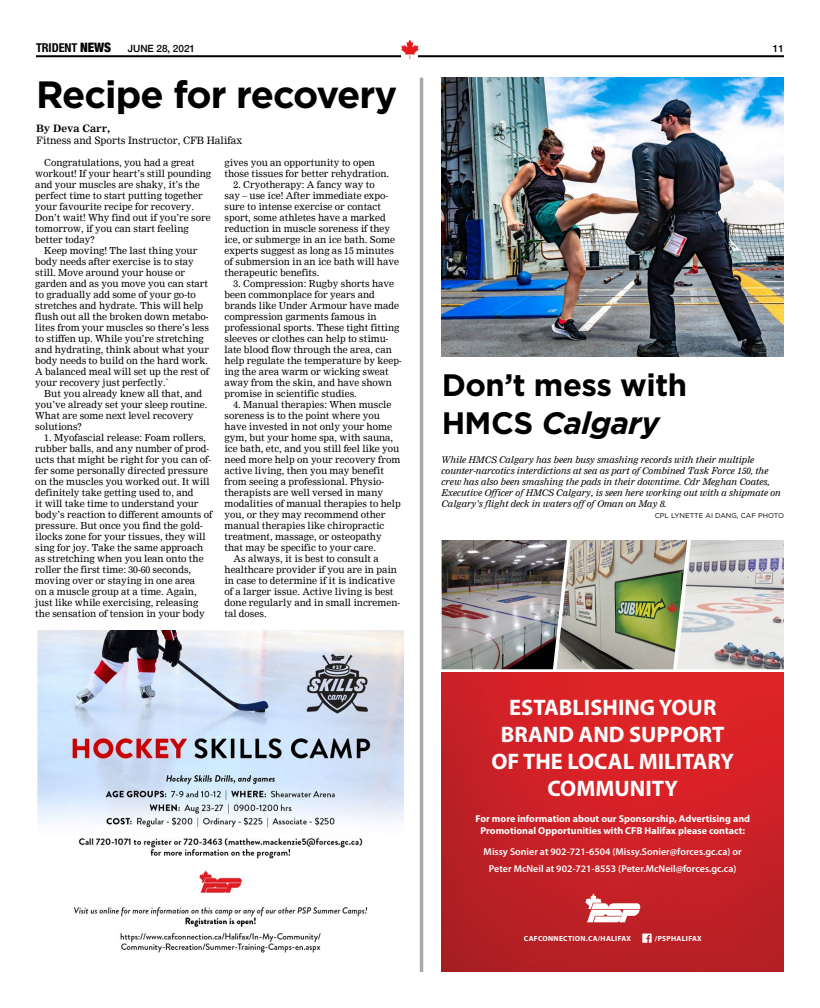
<style>
.page{position:relative;width:820px;height:1008px;background:#fff}
.page>*{position:absolute;margin:0;border:0;box-sizing:border-box;transform-origin:0 0}
.t1{font:700 38px "Gotham";letter-spacing:-.025em;color:#000}
.t2{font:700 31px/38px "Gotham";letter-spacing:-.015em;color:#000}
.t3{font:700 22.5px/27px "Myriad Pro";color:#fff;text-align:center}
.t4{font:700 condensed 12.2px "Helvetica Neue LT Std";letter-spacing:-.005em;color:#000}
.t5{font:600 10px/16.5px "Myriad Pro";color:#fff;text-align:center}
.t6{font:700 10px/12px "Myriad Pro";color:#fff;text-align:center}
.t7{font:10px "Nimrod";color:#000}
.t8{font:500 10px "Helvetica Neue";letter-spacing:-.005em;color:#000}
.t9{font:700 10px "Nimrod";color:#000}
.t10{font:9.5px/11px "Nimrod";color:#000}
.t11{font:italic 9px/11px "Nimrod";color:#000}
.t12{font:700 7.4px "Myriad Pro";letter-spacing:.04em;color:#fff}
.t13{font:7px "Gotham";color:#000}
.s1{font-family:"Helvetica Neue";font-weight:900;font-size:13px}
.s2{font-style:italic}
</style>
<div class="page">
<hr style="left:36px;top:55px;width:747px;height:2px;background:#000">
<img style="left:399px;top:39px;width:22px;height:20px">
<img style="left:441px;top:78px;width:342px;height:279px">
<svg style="left:419px;top:78px;width:4px;height:894px;background:#b8b9bc"></svg>
<img style="left:441px;top:672px;width:342px;height:300px">
<img style="left:441px;top:540px;width:115px;height:129px">
<img style="left:687px;top:540px;width:96px;height:129px">
<img style="left:556px;top:540px;width:131px;height:129px">
<svg style="left:585px;top:893px;width:55px;height:29px"></svg>
<svg style="left:642px;top:934px;width:9px;height:9px"></svg>
<img style="left:38px;top:630px;width:366px;height:323px">
<p class="t4" style="left:36px;top:40px;width:77px">TRIDENT <span class="s1">NEWS</span></p>
<p class="t8" style="left:128px;top:40px;width:69px">JUNE 28, 2021</p>
<p class="t8" style="left:772px;top:41px;width:13px">11</p>
<h1 class="t1" style="left:36px;top:70px;width:362px">Recipe for recovery</h1>
<p class="t9" style="left:36px;top:123px;width:76px">By Deva Carr,</p>
<p class="t7" style="left:36px;top:135px;width:208px">Fitness and Sports Instructor, CFB Halifax</p>
<p class="t10" style="left:35px;top:157px;width:177px;text-indent:9px">Congratulations, you had a great workout! If your heart’s still pounding and your muscles are shaky, it’s the perfect time to start putting together your favourite recipe for recovery.<br>Don’t wait! Why find out if you’re sore tomorrow, if you can start feeling better today?</p>
<p class="t10" style="left:35px;top:245px;width:175px;text-indent:9px">Keep moving! The last thing your body needs after exercise is to stay still. Move around your house or garden and as you move you can start to gradually add some of your go-to stretches and hydrate. This will help flush out all the broken down metabo&shy;lites from your muscles so there’s less to stiffen up. While you’re stretching and hydrating, think about what your body needs to build on the hard work.<br>A balanced meal will set up the rest of your recovery just perfectly.`</p>
<p class="t10" style="left:35px;top:388px;width:174px;text-indent:9px">But you already knew all that, and you’ve already set your sleep routine.<br>What are some next level recovery solutions?</p>
<p class="t10" style="left:35px;top:432px;width:179px;text-indent:9px">1. Myofascial release: Foam rollers, rubber balls, and any number of prod&shy;ucts that might be right for you can of&shy;fer some personally directed pressure on the muscles you worked out. It will definitely take getting used to, and<br>it will take time to understand your body’s reaction to different amounts of pressure. But once you find the gold&shy;ilocks zone for your tissues, they will sing for joy. Take the same approach as stretching when you lean onto the roller the first time: 30-60 seconds, moving over or staying in one area<br>on a muscle group at a time. Again, just like while exercising, releasing the sensation of tension in your body</p>
<p class="t10" style="left:224px;top:157px;width:166px">gives you an opportunity to open those tissues for better rehydration.</p>
<p class="t10" style="left:224px;top:179px;width:176px;text-indent:9px">2. Cryotherapy: A fancy way to<br>say – use ice! After immediate expo&shy;sure to intense exercise or contact sport, some athletes have a marked reduction in muscle soreness if they ice, or submerge in an ice bath. Some experts suggest as long as 15 minutes of submersion in an ice bath will have therapeutic benefits.</p>
<p class="t10" style="left:224px;top:278px;width:179px;text-indent:9px">3. Compression: Rugby shorts have been commonplace for years and brands like Under Armour have made compression garments famous in professional sports. These tight fitting sleeves or clothes can help to stimu&shy;late blood flow through the area, can help regulate the temperature by keep&shy;ing the area warm or wicking sweat away from the skin, and have shown promise in scientific studies.</p>
<p class="t10" style="left:233px;top:399px;width:159px">4. Manual therapies: When muscle</p>
<p class="t10" style="left:224px;top:410px;width:157px">soreness is to the point where you</p>
<p class="t10" style="left:224px;top:421px;width:169px">have invested in not only your home</p>
<p class="t10" style="left:224px;top:432px;width:170px">gym, but your home spa, with sauna,</p>
<p class="t10" style="left:224px;top:443px;width:176px">ice bath, etc, and you still feel like you</p>
<p class="t10" style="left:224px;top:454px;width:177px">need more help on your recovery from</p>
<p class="t10" style="left:224px;top:465px;width:161px">active living, then you may benefit</p>
<p class="t10" style="left:224px;top:476px;width:161px">from seeing a professional. Physio-</p>
<p class="t10" style="left:224px;top:487px;width:160px">therapists are well versed in many</p>
<p class="t10" style="left:224px;top:498px;width:178px">modalities of manual therapies to help</p>
<p class="t10" style="left:224px;top:509px;width:162px">you, or they may recommend other</p>
<p class="t10" style="left:224px;top:520px;width:161px">manual therapies like chiropractic</p>
<p class="t10" style="left:224px;top:531px;width:159px">treatment, massage, or osteopathy</p>
<p class="t10" style="left:224px;top:542px;width:153px">that may be specific to your care.</p>
<p class="t10" style="left:233px;top:553px;width:147px">As always, it is best to consult a</p>
<p class="t10" style="left:224px;top:564px;width:174px">healthcare provider if you are in pain</p>
<p class="t10" style="left:224px;top:575px;width:172px">in case to determine if it is indicative</p>
<p class="t10" style="left:224px;top:586px;width:170px">of a larger issue. Active living is best</p>
<p class="t10" style="left:224px;top:597px;width:177px">done regularly and in small incremen-</p>
<p class="t10" style="left:224px;top:608px;width:44px">tal doses.</p>
<h2 class="t2" style="left:441px;top:365px;width:247px">Don’t mess with<br>HMCS <span class="s2">Calgary</span></h2>
<p class="t11" style="left:441px;top:455px;width:341px">While HMCS Calgary has been busy smashing records with their multiple counter-narcotics interdictions at sea as part of Combined Task Force 150, the crew has also been smashing the pads in their downtime. Cdr Meghan Coates, Executive Officer of HMCS Calgary, is seen here working out with a shipmate on Calgary’s flight deck in waters off of Oman on May 8.</p>
<p class="t13" style="left:654px;top:511px;width:131px">CPL LYNETTE AI DANG, CAF PHOTO</p>
<h3 class="t3" style="left:491px;top:693px;width:244px">ESTABLISHING YOUR<br>BRAND AND SUPPORT<br>OF THE LOCAL MILITARY<br>COMMUNITY</h3>
<p class="t6" style="left:475px;top:813px;width:276px">For more information about our Sponsorship, Advertising and<br>Promotional Opportunities with CFB Halifax please contact:</p>
<p class="t5" style="left:483px;top:843px;width:260px">Missy Sonier at 902-721-6504 (Missy.Sonier@forces.gc.ca) or<br>Peter McNeil at 902-721-8553 (Peter.McNeil@forces.gc.ca)</p>
<p class="t12" style="left:523px;top:934px;width:109px">CAFCONNECTION.CA/HALIFAX</p>
<p class="t12" style="left:654px;top:934px;width:48px">/PSPHALIFAX</p>
</div>
